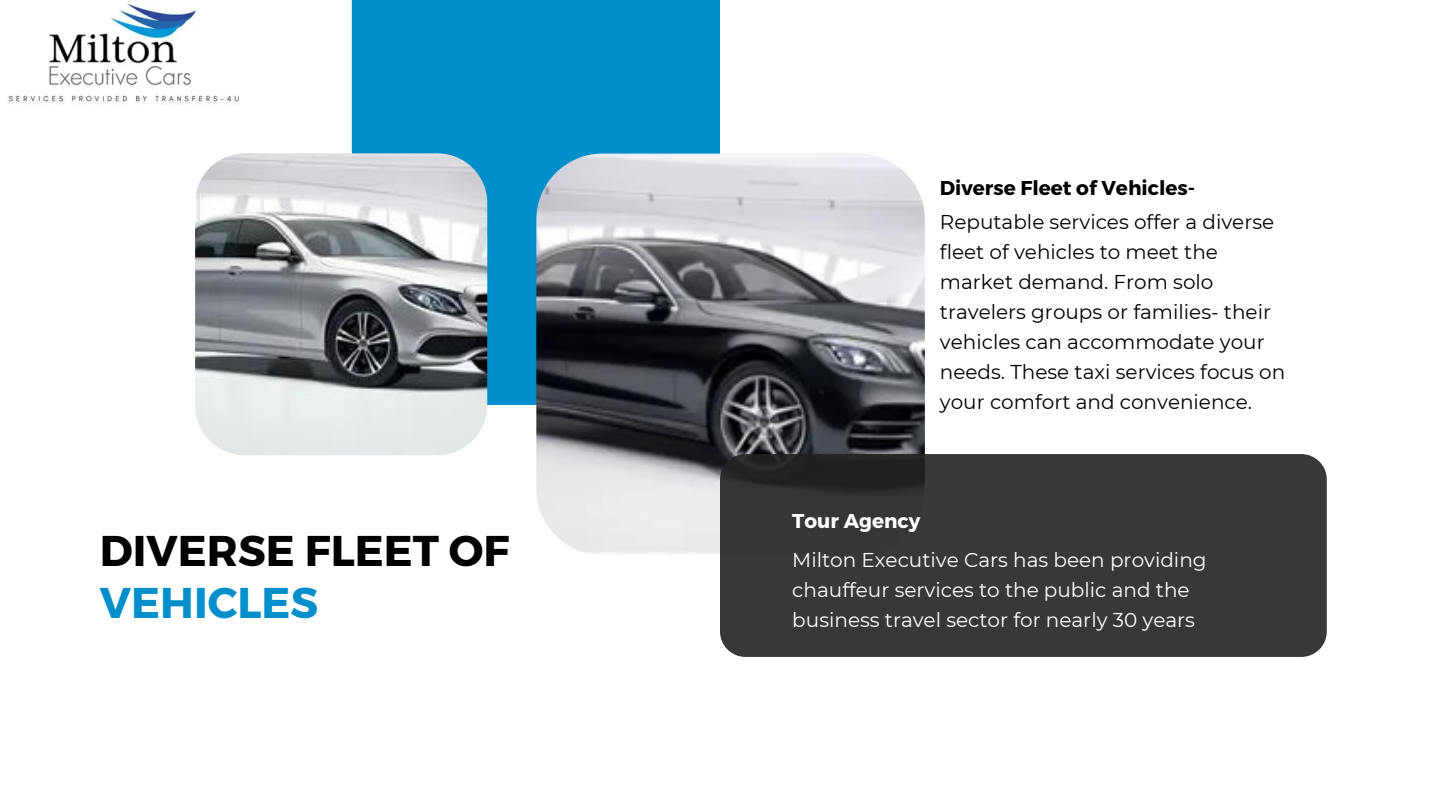
<style>
.page{position:relative;width:1440px;height:810px;background:#fff}
.page>*{position:absolute;margin:0;border:0;box-sizing:border-box;transform-origin:0 0}
.t1{font:700 43px "Montserrat";color:#000}
.t2{font:700 43px "Montserrat";color:#008fca}
.t3{font:20px/30px "Montserrat";color:#000}
.t4{font:20px/30px "Montserrat";color:#fff}
.t5{font:700 20px "Montserrat";color:#000}
.t6{font:700 20px "Montserrat";color:#fff}
</style>
<div class="page">
<div style="left:352px;top:0;width:368px;height:405px;background:#008fca"></div>
<img style="left:195px;top:153px;width:292px;height:302px;border-radius:50px">
<img style="left:536px;top:154px;width:389px;height:401px;border-radius:66px">
<div style="left:720px;top:454px;width:607px;height:203px;background:#383838"></div>
<img style="left:7px;top:3px;width:232px;height:102px">
<h2 class="t1" style="left:100px;top:522px;width:411px">DIVERSE FLEET OF</h2>
<p class="t2" style="left:100px;top:575px;width:220px">VEHICLES</p>
<h1 class="t5" style="left:940px;top:175px;width:257px">Diverse Fleet of Vehicles-</h1>
<h1 class="t3" style="left:940px;top:207px;width:347px">Reputable services offer a diverse fleet of vehicles to meet the market demand. From solo travelers groups or families- their vehicles can accommodate your needs. These taxi services focus on your comfort and convenience.</h1>
<p class="t6" style="left:792px;top:508px;width:130px">Tour Agency</p>
<h2 class="t4" style="left:792px;top:544px;width:416px">Milton Executive Cars has been providing chauffeur services to the public and the business travel sector for nearly 30 years</h2>
</div>
